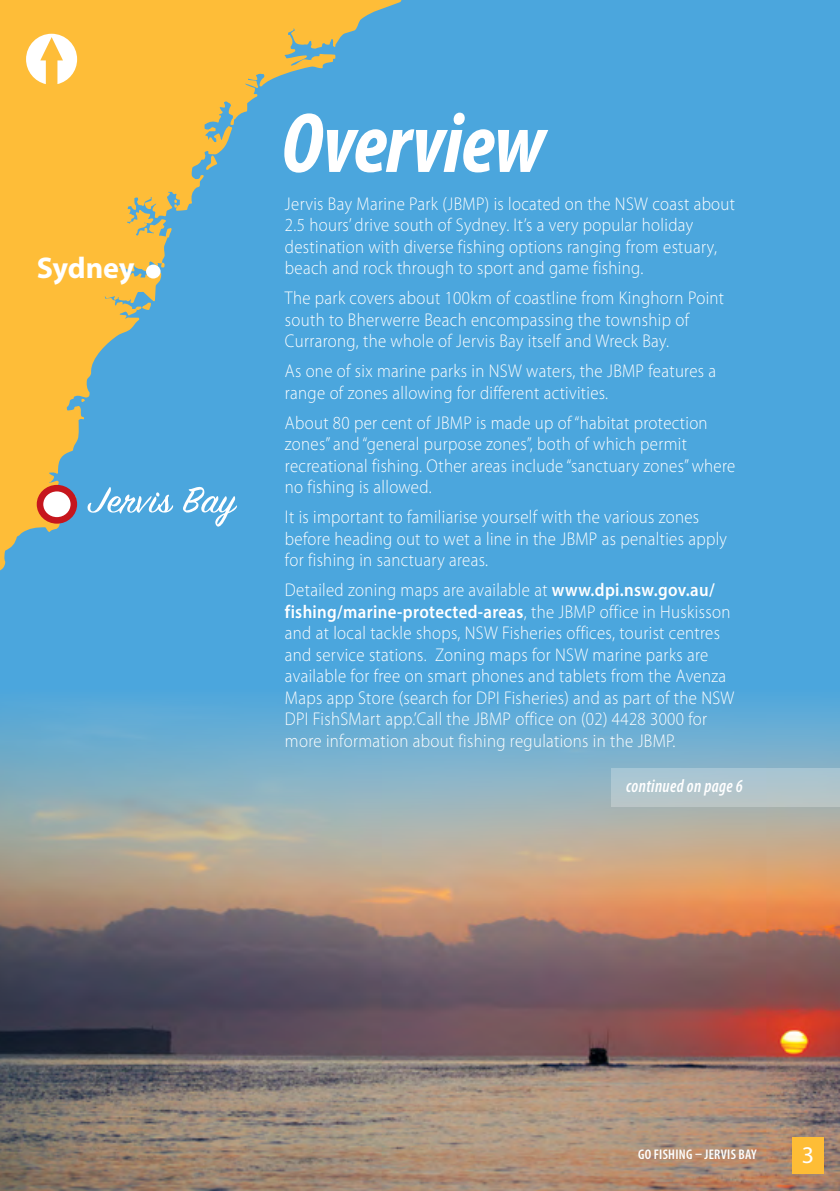
<style>
.page{position:relative;width:840px;height:1191px;background:#fff}
.page>*{position:absolute;margin:0;border:0;box-sizing:border-box;transform-origin:0 0}
.t1{font:italic 700 condensed 85.8px "Myriad Pro";letter-spacing:-.01em;color:#fff}
.t2{font:700 30px "Myriad Pro";letter-spacing:-.005em;color:#fff}
.t3{font:24px "Myriad Pro";color:#fff}
.t4{font:300 18.4px/21.6px "Myriad Pro";letter-spacing:.02em;color:#fff;scale:.91 1}
.t5{font:italic 600 condensed 18.4px "Myriad Pro";letter-spacing:.02em;color:#fff;scale:.93 1}
.t6{font:600 condensed 14px "Myriad Pro";letter-spacing:.02em;color:#fff}
.s1{font-weight:600}
</style>
<div class="page">
<div style="left:615px;top:0;width:224px;height:690px;background:#4ba6dd"></div>
<svg style="left:0;top:0;width:615px;height:690px;background:#6faabb"></svg>
<svg style="left:237px;top:77px;width:8px;height:6px"></svg>
<svg style="left:229px;top:117px;width:6px;height:9px"></svg>
<svg style="left:204px;top:125px;width:12px;height:7px"></svg>
<svg style="left:204px;top:154px;width:15px;height:17px"></svg>
<svg style="left:151px;top:191px;width:6px;height:6px"></svg>
<svg style="left:173px;top:198px;width:5px;height:10px"></svg>
<svg style="left:165px;top:226px;width:8px;height:12px"></svg>
<svg style="left:160px;top:261px;width:5px;height:7px"></svg>
<svg style="left:135px;top:301px;width:17px;height:12px"></svg>
<svg style="left:120px;top:317px;width:4px;height:4px"></svg>
<svg style="left:80px;top:397px;width:9px;height:8px"></svg>
<svg style="left:26px;top:34px;width:51px;height:50px"></svg>
<div style="left:40px;top:488px;width:34px;height:32px;background:#fff;border-radius:50%"></div>
<div style="left:37px;top:485px;width:40px;height:38px;border:7px solid #c6161d;border-radius:50%"></div>
<div style="left:146px;top:264px;width:14px;height:14px;background:#fff;border-radius:50%"></div>
<img style="left:0;top:690px;width:839px;height:501px">
<div style="left:791px;top:1137px;width:32px;height:37px;background:#febd36"></div>
<svg style="left:87px;top:487px;width:150px;height:40px;background:#6cb6e3"></svg>
<div style="left:610px;top:768px;width:229px;height:38px;background:#b0c5ce"></div>
<h2 class="t2" style="left:37px;top:248px;width:99px">Sydney</h2>
<p class="t1" style="left:281px;top:90px;width:265px">Overview</p>
<p class="t4" style="left:285px;top:192px;width:496px">Jervis Bay Marine Park (JBMP) is located on the NSW coast about 2.5 hours’ drive south of Sydney. It’s a very popular holiday destination with diverse fishing options ranging from estuary, beach and rock through to sport and game fishing.</p>
<p class="t4" style="left:285px;top:287px;width:484px">The park covers about 100km of coastline from Kinghorn Point south to Bherwerre Beach encompassing the township of<br>Currarong, the whole of Jervis Bay itself and Wreck Bay.</p>
<p class="t4" style="left:285px;top:360px;width:475px">As one of six marine parks in NSW waters, the JBMP features a range of zones allowing for different activities.</p>
<p class="t4" style="left:285px;top:411px;width:496px">About 80 per cent of JBMP is made up of “habitat protection zones” and “general purpose zones”, both of which permit recreational fishing. Other areas include “sanctuary zones” where no fishing is allowed.</p>
<p class="t4" style="left:285px;top:506px;width:487px">It is important to familiarise yourself with the various zones before heading out to wet a line in the JBMP as penalties apply for fishing in sanctuary areas.</p>
<p class="t4" style="left:285px;top:579px;width:495px">Detailed zoning maps are available at <span class="s1">www.dpi.nsw.gov.au/ fishing/marine-protected-areas</span>, the JBMP office in Huskisson and at local tackle shops, NSW Fisheries offices, tourist centres and service stations. Zoning maps for NSW marine parks are available for free on smart phones and tablets from the Avenza Maps app Store (search for DPI Fisheries) and as part of the NSW DPI FishSMart app.’Call the JBMP office on (02) 4428 3000 for more information about fishing regulations in the JBMP.</p>
<p class="t5" style="left:626px;top:775px;width:127px">continued on page 6</p>
<p class="t6" style="left:637px;top:1145px;width:120px">GO FISHING – JERVIS BAY</p>
<h3 class="t3" style="left:801px;top:1140px;width:14px">3</h3>
</div>
